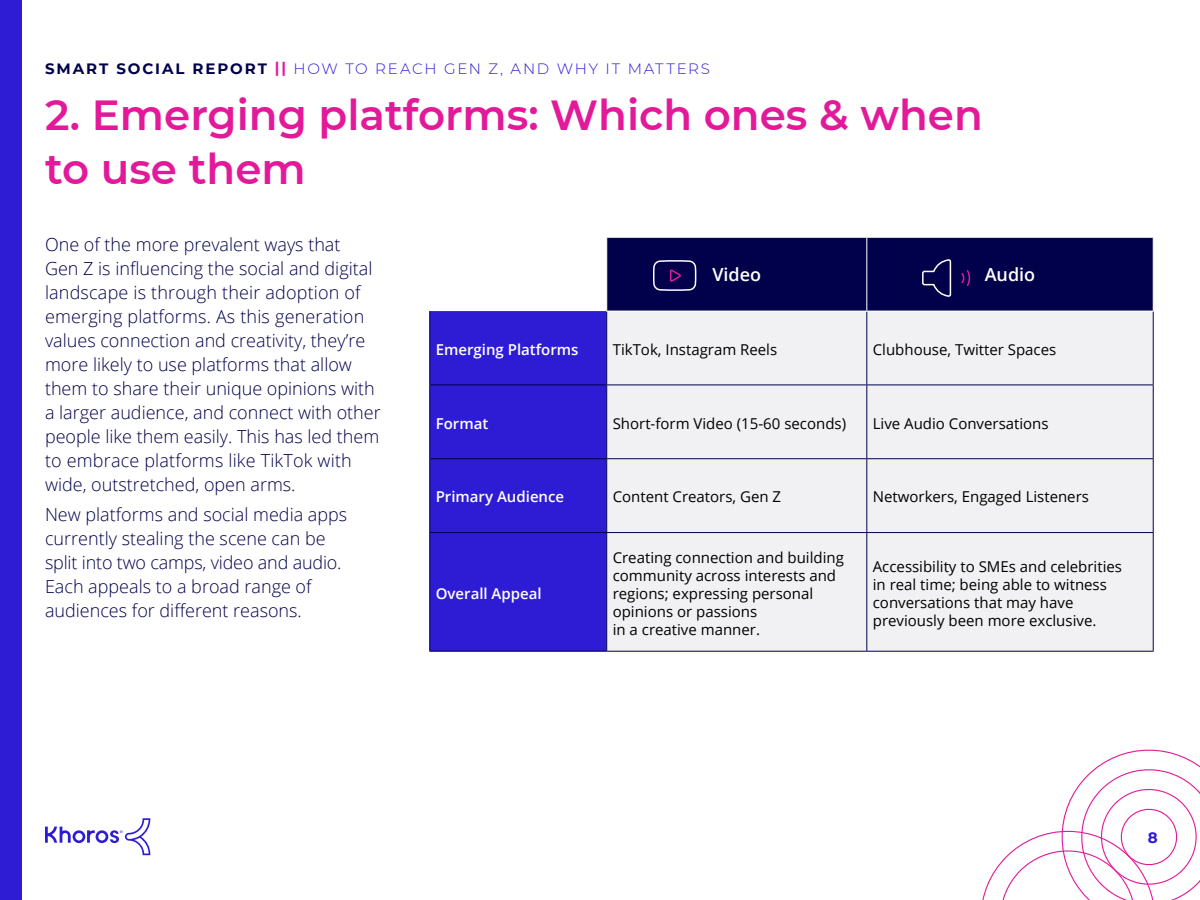
<style>
.page{position:relative;width:1200px;height:900px;background:#fff}
.page>*{position:absolute;margin:0;border:0;box-sizing:border-box;transform-origin:0 0}
.t1{font:600 42px/54px "Montserrat";color:#e21a9a}
.t2{font:300 18px/24px "Open Sans";color:#00004b}
.t3{font:600 18px "Open Sans";color:#fff}
.t4{font:15px/18px "Open Sans";color:#000}
.t5{font:300 15px "Montserrat";letter-spacing:.115em;color:#2e1cd4}
.t6{font:600 15px "Open Sans";color:#fff}
.t7{font:600 15px "Open Sans";color:#fff}
.t8{font:700 15px "Montserrat";color:#2e1cd4}
.s1{font-weight:700;color:#00004b}
.s2{font-weight:700;color:#e21a9a}
</style>
<div class="page">
<div style="left:430px;top:311px;width:176px;height:340px;background:#2e1cd4"></div>
<div style="left:607px;top:312px;width:546px;height:339px;background:#f1f1f3"></div>
<hr style="left:429px;top:311px;width:1px;height:74px;background:#00004b">
<hr style="left:429px;top:385px;width:178px;height:1px;background:#00004b">
<hr style="left:429px;top:385px;width:1px;height:73px;background:#00004b">
<hr style="left:429px;top:458px;width:178px;height:1px;background:#00004b">
<hr style="left:429px;top:459px;width:1px;height:73px;background:#00004b">
<hr style="left:429px;top:532px;width:178px;height:1px;background:#00004b">
<hr style="left:429px;top:533px;width:1px;height:118px;background:#00004b">
<hr style="left:429px;top:651px;width:178px;height:1px;background:#00004b">
<hr style="left:606px;top:311px;width:1px;height:74px;background:#00004b">
<hr style="left:866px;top:311px;width:1px;height:74px;background:#00004b">
<hr style="left:1153px;top:311px;width:1px;height:74px;background:#00004b">
<hr style="left:607px;top:385px;width:260px;height:1px;background:#00004b">
<hr style="left:606px;top:385px;width:1px;height:73px;background:#00004b">
<hr style="left:867px;top:385px;width:287px;height:1px;background:#00004b">
<hr style="left:866px;top:385px;width:1px;height:73px;background:#00004b">
<hr style="left:1153px;top:385px;width:1px;height:73px;background:#00004b">
<hr style="left:607px;top:458px;width:260px;height:1px;background:#00004b">
<hr style="left:606px;top:459px;width:1px;height:73px;background:#00004b">
<hr style="left:867px;top:458px;width:287px;height:1px;background:#00004b">
<hr style="left:866px;top:459px;width:1px;height:73px;background:#00004b">
<hr style="left:1153px;top:459px;width:1px;height:73px;background:#00004b">
<hr style="left:607px;top:532px;width:260px;height:1px;background:#00004b">
<hr style="left:606px;top:533px;width:1px;height:118px;background:#00004b">
<hr style="left:867px;top:532px;width:287px;height:1px;background:#00004b">
<hr style="left:866px;top:533px;width:1px;height:118px;background:#00004b">
<hr style="left:1153px;top:533px;width:1px;height:118px;background:#00004b">
<hr style="left:607px;top:651px;width:260px;height:1px;background:#00004b">
<hr style="left:867px;top:651px;width:287px;height:1px;background:#00004b">
<hr style="left:606px;top:311px;width:261px;height:1px;background:#fff">
<hr style="left:867px;top:311px;width:287px;height:1px;background:#fff">
<div style="left:607px;top:237px;width:546px;height:75px;background:#00004b"></div>
<div style="left:0;top:0;width:21px;height:900px;background:#2e1cd4"></div>
<svg style="left:45px;top:818px;width:105px;height:37px"></svg>
<svg style="left:982px;top:749px;width:218px;height:151px"></svg>
<p class="t5" style="left:45px;top:59px;width:666px"><span class="s1">SMART SOCIAL REPORT</span> <span class="s2">||</span> HOW TO REACH GEN Z, AND WHY IT MATTERS</p>
<h1 class="t1" style="left:45px;top:86px;width:939px">2. Emerging platforms: Which ones &amp; when to use them</h1>
<p class="t2" style="left:45px;top:232px;width:337px">One of the more prevalent ways that<br>Gen Z is influencing the social and digital landscape is through their adoption of emerging platforms. As this generation values connection and creativity, they’re more likely to use platforms that allow them to share their unique opinions with a larger audience, and connect with other people like them easily. This has led them to embrace platforms like TikTok with wide, outstretched, open arms.</p>
<p class="t2" style="left:45px;top:502px;width:304px">New platforms and social media apps currently stealing the scene can be split into two camps, video and audio.<br>Each appeals to a broad range of audiences for different reasons.</p>
<p class="t3" style="left:712px;top:262px;width:50px">Video</p>
<p class="t3" style="left:985px;top:262px;width:52px">Audio</p>
<p class="t6" style="left:436px;top:339px;width:144px">Emerging Platforms</p>
<p class="t4" style="left:613px;top:340px;width:166px">TikTok, Instagram Reels</p>
<p class="t4" style="left:873px;top:340px;width:185px">Clubhouse, Twitter Spaces</p>
<p class="t6" style="left:436px;top:413px;width:54px">Format</p>
<p class="t4" style="left:613px;top:414px;width:235px">Short-form Video (15-60 seconds)</p>
<p class="t4" style="left:873px;top:414px;width:177px">Live Audio Conversations</p>
<p class="t6" style="left:436px;top:487px;width:130px">Primary Audience</p>
<p class="t4" style="left:613px;top:488px;width:170px">Content Creators, Gen Z</p>
<p class="t4" style="left:873px;top:488px;width:218px">Networkers, Engaged Listeners</p>
<p class="t7" style="left:436px;top:583px;width:108px">Overall Appeal</p>
<p class="t4" style="left:613px;top:548px;width:233px">Creating connection and building community across interests and regions; expressing personal opinions or passions<br>in a creative manner.</p>
<p class="t4" style="left:873px;top:557px;width:251px">Accessibility to SMEs and celebrities in real time; being able to witness conversations that may have previously been more exclusive.</p>
<p class="t8" style="left:1148px;top:827px;width:11px">8</p>
</div>
